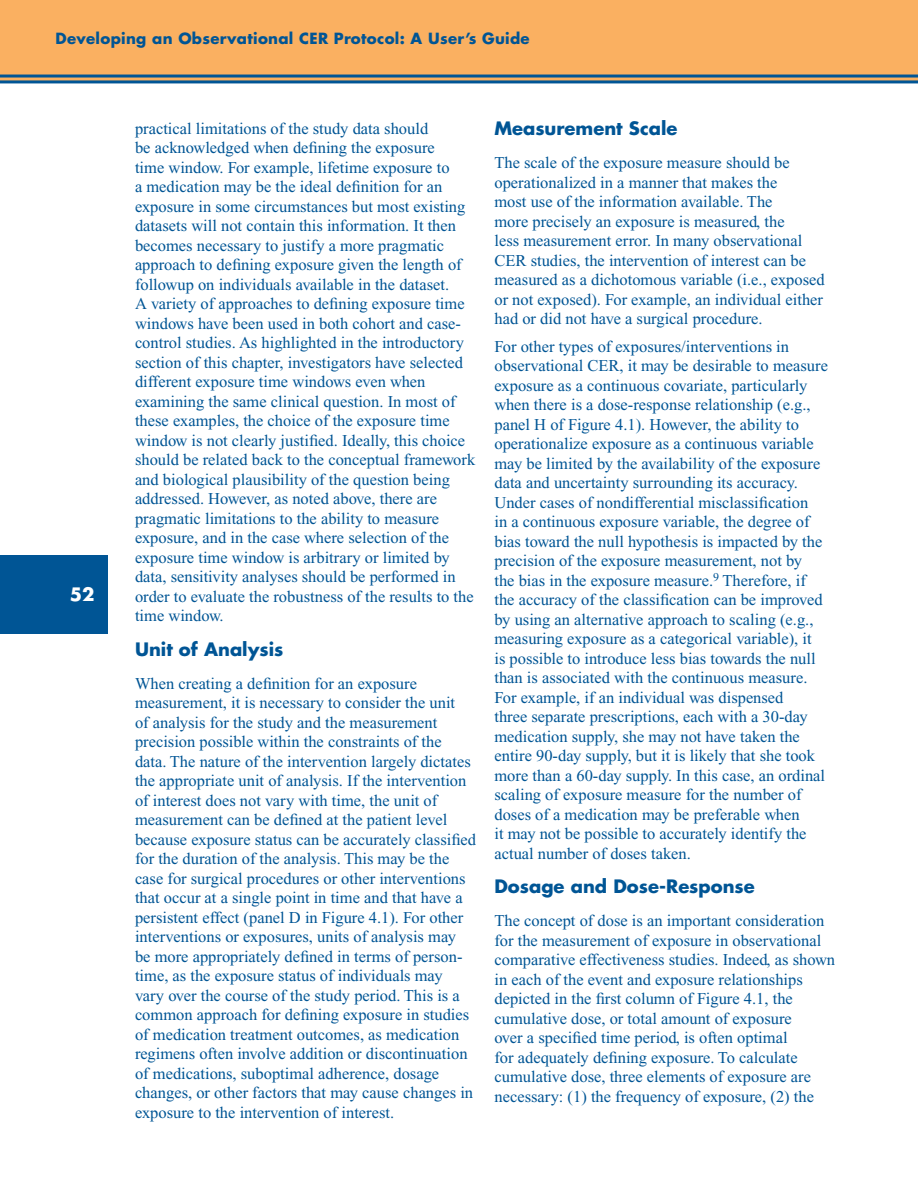
<style>
.page{position:relative;width:918px;height:1188px;background:#fff}
.page>*{position:absolute;margin:0;border:0;box-sizing:border-box;transform-origin:0 0}
.Head_2{font:700 18px "Futura";color:#005595}
.t1{font:700 18px "Futura";color:#fff}
.Text{font:16.5px/19.5px "Times New Roman";color:#005595}
.t2{font:700 15px "Futura";letter-spacing:.02em;color:#005595}
</style>
<div class="page">
<div style="left:0;top:0;width:918px;height:83px;background:#fab061"></div>
<div style="left:0;top:555px;width:108px;height:78px;background:#005595"></div>
<hr style="left:0;top:75px;width:918px;height:3px;background:#005595">
<hr style="left:0;top:80px;width:918px;height:3px;background:#005595">
<p class="t2" style="left:56px;top:29px;width:476px">Developing an Observational CER Protocol: A User’s Guide</p>
<p class="t1" style="left:70px;top:582px;width:26px">52</p>
<p class="Text" style="left:135px;top:119px;width:342px">practical limitations of the study data should<br>be acknowledged when defining the exposure<br>time window. For example, lifetime exposure to<br>a medication may be the ideal definition for an exposure in some circumstances but most existing datasets will not contain this information. It then becomes necessary to justify a more pragmatic approach to defining exposure given the length of followup on individuals available in the dataset.<br>A variety of approaches to defining exposure time windows have been used in both cohort and case&shy;control studies. As highlighted in the introductory section of this chapter, investigators have selected different exposure time windows even when examining the same clinical question. In most of these examples, the choice of the exposure time window is not clearly justified. Ideally, this choice should be related back to the conceptual framework and biological plausibility of the question being addressed. However, as noted above, there are pragmatic limitations to the ability to measure exposure, and in the case where selection of the exposure time window is arbitrary or limited by data, sensitivity analyses should be performed in order to evaluate the robustness of the results to the time window.</p>
<p class="Head_2" style="left:135px;top:637px;width:150px">Unit of Analysis</p>
<p class="Text" style="left:135px;top:674px;width:343px">When creating a definition for an exposure measurement, it is necessary to consider the unit<br>of analysis for the study and the measurement precision possible within the constraints of the data. The nature of the intervention largely dictates the appropriate unit of analysis. If the intervention of interest does not vary with time, the unit of measurement can be defined at the patient level because exposure status can be accurately classified for the duration of the analysis. This may be the case for surgical procedures or other interventions that occur at a single point in time and that have a persistent effect (panel D in Figure 4.1). For other interventions or exposures, units of analysis may<br>be more appropriately defined in terms of person&shy;time, as the exposure status of individuals may<br>vary over the course of the study period. This is a common approach for defining exposure in studies of medication treatment outcomes, as medication regimens often involve addition or discontinuation of medications, suboptimal adherence, dosage changes, or other factors that may cause changes in exposure to the intervention of interest.</p>
<p class="Head_2" style="left:494px;top:117px;width:184px">Measurement Scale</p>
<p class="Text" style="left:494px;top:153px;width:332px">The scale of the exposure measure should be operationalized in a manner that makes the<br>most use of the information available. The<br>more precisely an exposure is measured, the<br>less measurement error. In many observational CER studies, the intervention of interest can be measured as a dichotomous variable (i.e., exposed or not exposed). For example, an individual either had or did not have a surgical procedure.</p>
<p class="Text" style="left:494px;top:337px;width:335px">For other types of exposures/interventions in observational CER, it may be desirable to measure exposure as a continuous covariate, particularly when there is a dose-response relationship (e.g., panel H of Figure 4.1). However, the ability to operationalize exposure as a continuous variable may be limited by the availability of the exposure data and uncertainty surrounding its accuracy.<br>Under cases of nondifferential misclassification<br>in a continuous exposure variable, the degree of bias toward the null hypothesis is impacted by the precision of the exposure measurement, not by<br>the bias in the exposure measure.<sup>9</sup> Therefore, if the accuracy of the classification can be improved by using an alternative approach to scaling (e.g., measuring exposure as a categorical variable), it<br>is possible to introduce less bias towards the null than is associated with the continuous measure.<br>For example, if an individual was dispensed<br>three separate prescriptions, each with a 30-day medication supply, she may not have taken the entire 90-day supply, but it is likely that she took more than a 60-day supply. In this case, an ordinal scaling of exposure measure for the number of doses of a medication may be preferable when<br>it may not be possible to accurately identify the actual number of doses taken.</p>
<p class="Head_2" style="left:494px;top:875px;width:262px">Dosage and Dose-Response</p>
<p class="Text" style="left:494px;top:911px;width:342px">The concept of dose is an important consideration for the measurement of exposure in observational comparative effectiveness studies. Indeed, as shown in each of the event and exposure relationships depicted in the first column of Figure 4.1, the cumulative dose, or total amount of exposure<br>over a specified time period, is often optimal<br>for adequately defining exposure. To calculate cumulative dose, three elements of exposure are necessary: (1) the frequency of exposure, (2) the</p>
</div>
